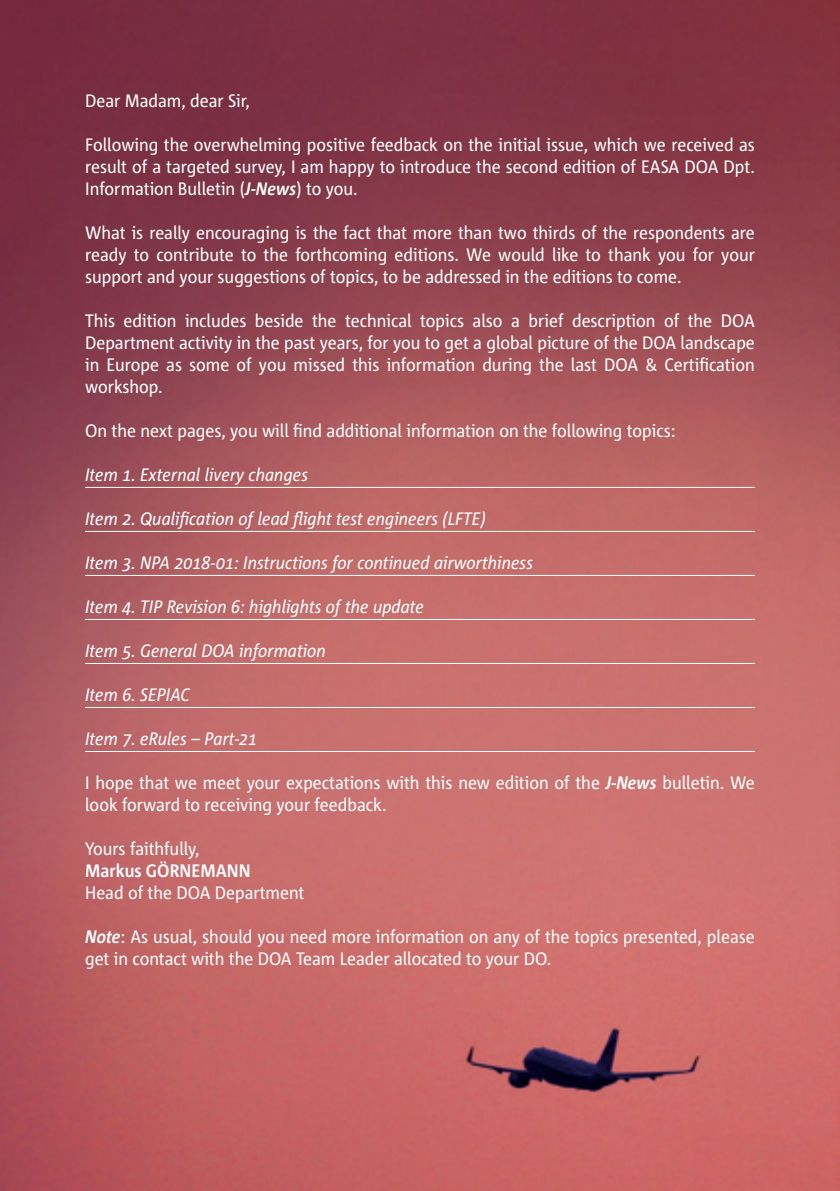
<style>
.page{position:relative;width:840px;height:1191px;background:#fff}
.page>*{position:absolute;margin:0;border:0;box-sizing:border-box;transform-origin:0 0}
.Body_text{font:18px/22px "Corpid E1 s S Cd";color:#fff;text-align:justify}
.List{font:italic 18px "Corpid E1 s S Cd";color:#fff}
.Body_text-2{font:700 18px "Corpid E1 s S Cd";color:#fff}
.s1{font-weight:700;font-style:italic}
</style>
<div class="page">
<img style="left:0;top:0;width:839px;height:1191px">
<hr style="left:85px;top:487px;width:669px;height:1px;background:#fff">
<hr style="left:85px;top:531px;width:669px;height:1px;background:#fff">
<hr style="left:85px;top:575px;width:669px;height:1px;background:#fff">
<hr style="left:85px;top:619px;width:669px;height:1px;background:#fff">
<hr style="left:85px;top:663px;width:669px;height:1px;background:#fff">
<hr style="left:85px;top:707px;width:669px;height:1px;background:#fff">
<hr style="left:85px;top:751px;width:669px;height:1px;background:#fff">
<p class="Body_text" style="left:85px;top:89px;width:166px">Dear Madam, dear Sir,</p>
<p class="Body_text" style="left:85px;top:133px;width:671px">Following the overwhelming positive feedback on the initial issue, which we received as result of a targeted survey, I am happy to introduce the second edition of EASA DOA Dpt.<br>Information Bulletin (<span class="s1">J-News</span>) to you.</p>
<p class="Body_text" style="left:85px;top:221px;width:671px">What is really encouraging is the fact that more than two thirds of the respondents are ready to contribute to the forthcoming editions. We would like to thank you for your support and your suggestions of topics, to be addressed in the editions to come.</p>
<p class="Body_text" style="left:85px;top:309px;width:670px">This edition includes beside the technical topics also a brief description of the DOA Department activity in the past years, for you to get a global picture of the DOA landscape in Europe as some of you missed this information during the last DOA &amp; Certification workshop.</p>
<p class="Body_text" style="left:85px;top:419px;width:591px">On the next pages, you will find additional information on the following topics:</p>
<p class="List" style="left:85px;top:463px;width:224px">Item 1. External livery changes</p>
<p class="List" style="left:85px;top:507px;width:402px">Item 2. Qualification of lead flight test engineers (LFTE)</p>
<p class="List" style="left:85px;top:551px;width:449px">Item 3. NPA 2018-01: Instructions for continued airworthiness</p>
<p class="List" style="left:85px;top:595px;width:340px">Item 4. TIP Revision 6: highlights of the update</p>
<p class="List" style="left:85px;top:639px;width:242px">Item 5. General DOA information</p>
<p class="List" style="left:85px;top:683px;width:106px">Item 6. SEPIAC</p>
<p class="List" style="left:85px;top:727px;width:173px">Item 7. eRules – Part-21</p>
<p class="Body_text" style="left:85px;top:771px;width:670px">I hope that we meet your expectations with this new edition of the <span class="s1">J-News</span> bulletin. We look forward to receiving your feedback.</p>
<p class="Body_text" style="left:85px;top:837px;width:116px">Yours faithfully,</p>
<p class="Body_text-2" style="left:85px;top:859px;width:167px">Markus GÖRNEMANN</p>
<p class="Body_text" style="left:85px;top:881px;width:221px">Head of the DOA Department</p>
<p class="Body_text" style="left:85px;top:925px;width:670px"><span class="s1">Note</span>: As usual, should you need more information on any of the topics presented, please get in contact with the DOA Team Leader allocated to your DO.</p>
</div>
